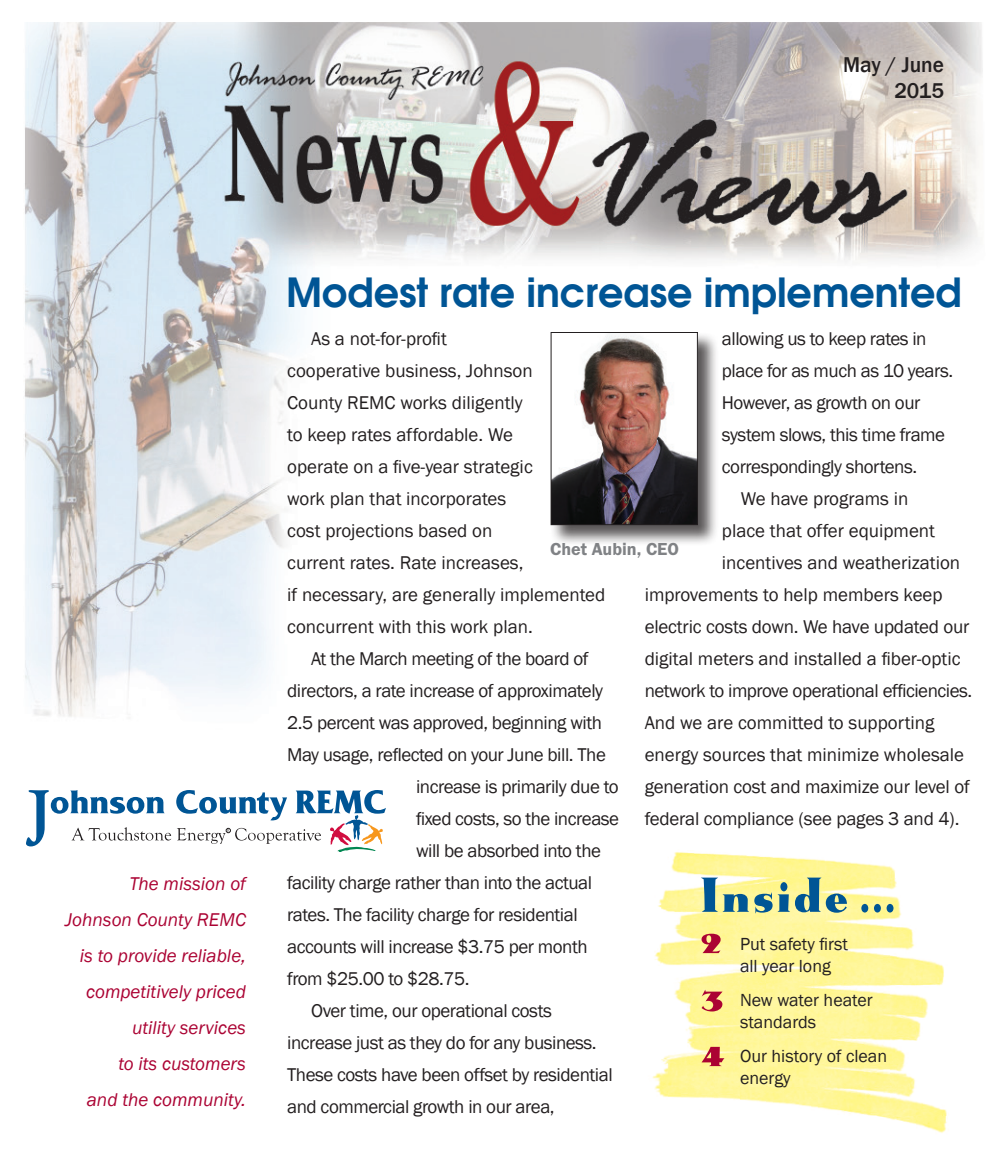
<style>
.page{position:relative;width:1008px;height:1152px;background:#fff}
.page>*{position:absolute;margin:0;border:0;box-sizing:border-box;transform-origin:0 0}
.Headline{font:42px "Moderne Demi";color:#005595}
.t1{font:500 22px "Franklin Gothic";color:#231f20}
.Body_text{font:19px/32px "Franklin Gothic";letter-spacing:-.025em;color:#231f20}
.Body_text-2{font:19px/32px "Franklin Gothic";color:#231f20}
.t2{font:italic 19px/36px "Franklin Gothic";color:#ab0333;text-align:center}
.Inside_box{font:18px/22px "Franklin Gothic";color:#231f20}
.t3{font:600 18px "Franklin Gothic FS";color:#808285}
</style>
<div class="page">
<img style="left:24px;top:22px;width:959px;height:695px">
<svg style="left:26px;top:790px;width:360px;height:62px"></svg>
<img style="left:652px;top:852px;width:295px;height:281px">
<svg style="left:701px;top:878px;width:146px;height:36px;background:#a2bc9b"></svg>
<div style="left:861px;top:904px;width:7px;height:9px;background:#005595;border-radius:50%"></div>
<div style="left:874px;top:904px;width:7px;height:9px;background:#005595;border-radius:50%"></div>
<div style="left:887px;top:904px;width:7px;height:9px;background:#005595;border-radius:50%"></div>
<svg style="left:702px;top:934px;width:19px;height:19px"></svg>
<svg style="left:702px;top:990px;width:21px;height:22px"></svg>
<svg style="left:702px;top:1047px;width:23px;height:19px"></svg>
<div style="left:550px;top:331px;width:169px;height:215px;background:#231f20;opacity:.75"></div>
<img style="left:553px;top:334px;width:143px;height:189px">
<div style="left:551px;top:332px;width:147px;height:193px;border:1px solid #231f20"></div>
<p class="t1" style="left:843px;top:51px;width:102px">May / June</p>
<p class="t1" style="left:894px;top:77px;width:51px">2015</p>
<p class="t2" style="left:129px;top:866px;width:118px">The mission of</p>
<p class="t2" style="left:65px;top:902px;width:182px">Johnson County REMC</p>
<p class="t2" style="left:80px;top:938px;width:168px">is to provide reliable, competitively priced</p>
<p class="t2" style="left:132px;top:1010px;width:115px">utility services</p>
<p class="t2" style="left:118px;top:1046px;width:129px">to its customers</p>
<p class="t2" style="left:87px;top:1082px;width:161px">and the community.</p>
<p class="Headline" style="left:286px;top:267px;width:677px">Modest rate increase implemented</p>
<p class="Body_text-2" style="left:287px;top:323px;width:320px;text-indent:24px">As a not-for-profit<br>cooperative business, Johnson<br>County REMC works diligently<br>to keep rates affordable. We<br>operate on a five-year strategic<br>work plan that incorporates<br>cost projections based on<br>current rates. Rate increases,<br>if necessary, are generally implemented concurrent with this work plan.</p>
<p class="Body_text" style="left:311px;top:643px;width:279px">At the March meeting of the board of</p>
<p class="Body_text" style="left:287px;top:675px;width:317px">directors, a rate increase of approximately</p>
<p class="Body_text" style="left:287px;top:707px;width:316px">2.5 percent was approved, beginning with</p>
<p class="Body_text" style="left:287px;top:739px;width:320px">May usage, reflected on your June bill. The</p>
<p class="Body_text" style="left:416px;top:771px;width:204px">increase is primarily due to</p>
<p class="Body_text" style="left:416px;top:803px;width:205px">fixed costs, so the increase</p>
<p class="Body_text" style="left:416px;top:835px;width:187px">will be absorbed into the</p>
<p class="Body_text" style="left:287px;top:867px;width:307px">facility charge rather than into the actual</p>
<p class="Body_text" style="left:287px;top:899px;width:292px">rates. The facility charge for residential</p>
<p class="Body_text" style="left:287px;top:931px;width:302px">accounts will increase $3.75 per month</p>
<p class="Body_text" style="left:287px;top:963px;width:184px">from $25.00 to $28.75.</p>
<p class="Body_text" style="left:287px;top:995px;width:327px;text-indent:24px">Over time, our operational costs increase just as they do for any business.<br>These costs have been offset by residential and commercial growth in our area,</p>
<p class="Body_text" style="left:722px;top:323px;width:233px">allowing us to keep rates in place for as much as 10 years.<br>However, as growth on our system slows, this time frame correspondingly shortens.</p>
<p class="Body_text-2" style="left:741px;top:483px;width:169px">We have programs in</p>
<p class="Body_text-2" style="left:722px;top:515px;width:215px">place that offer equipment</p>
<p class="Body_text-2" style="left:722px;top:547px;width:240px">incentives and weatherization</p>
<p class="Body_text-2" style="left:645px;top:579px;width:299px">improvements to help members keep</p>
<p class="Body_text" style="left:645px;top:611px;width:326px">electric costs down. We have updated our</p>
<p class="Body_text-2" style="left:645px;top:643px;width:317px">digital meters and installed a fiber-optic</p>
<p class="Body_text" style="left:645px;top:675px;width:329px">network to improve operational efficiencies.</p>
<p class="Body_text-2" style="left:645px;top:707px;width:291px">And we are committed to supporting</p>
<p class="Body_text-2" style="left:645px;top:739px;width:321px">energy sources that minimize wholesale</p>
<p class="Body_text" style="left:645px;top:771px;width:327px">generation cost and maximize our level of</p>
<p class="Body_text" style="left:645px;top:803px;width:316px">federal compliance (see pages 3 and 4).</p>
<p class="t3" style="left:550px;top:539px;width:130px">Chet Aubin, CEO</p>
<p class="Inside_box" style="left:740px;top:933px;width:110px">Put safety first</p>
<p class="Inside_box" style="left:740px;top:955px;width:92px">all year long</p>
<p class="Inside_box" style="left:740px;top:989px;width:134px">New water heater standards</p>
<p class="Inside_box" style="left:740px;top:1045px;width:149px">Our history of clean energy</p>
</div>
